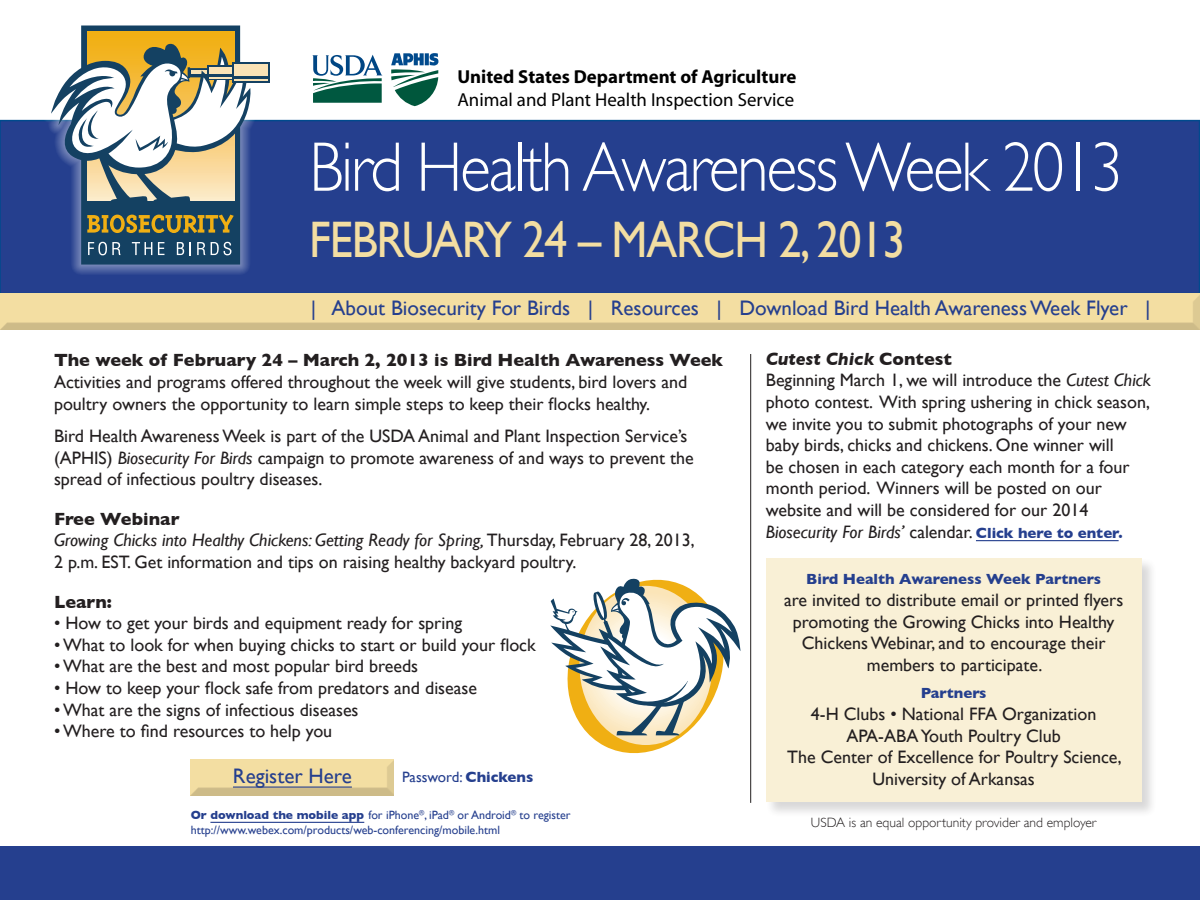
<style>
.page{position:relative;width:1200px;height:900px;background:#fff}
.page>*{position:absolute;margin:0;border:0;box-sizing:border-box;transform-origin:0 0}
.t1{font:300 70.5px "Gill Sans";letter-spacing:-.03em;color:#fff;scale:.9 1}
.t2{font:51.3px "Gill Sans";letter-spacing:-.025em;color:#f3dea2;scale:.9 1}
.t3{font:21px "Gill Sans";color:#253f8e}
.t4{font:18.9px "Myriad";color:#000}
.t5{font:700 18.9px "Myriad";color:#000}
.t6{font:18px/21.6px "Gill Sans";color:#231f20}
.t7{font:700 18px "Gill Sans";color:#231f20}
.t8{font:700 15px "Gill Sans";color:#253f8e}
.t9{font:15px "Gill Sans";color:#253f8e}
.t10{font:300 13.5px "Gill Sans";color:#231f20}
.t11{font:12px/14.4px "Gill Sans";color:#253f8e}
.s1{font-weight:700;font-style:italic}
.s2{font-weight:700}
.s3{font-style:italic}
.s4{font-weight:700;font-size:15px;color:#253f8e}
</style>
<div class="page">
<div style="left:0;top:121px;width:1200px;height:173px;background:#253f8e"></div>
<div style="left:0;top:292px;width:1200px;height:39px;background:#231f20;opacity:.4"></div>
<div style="left:186px;top:758px;width:210px;height:38px;background:#231f20;opacity:.4"></div>
<div style="left:765px;top:558px;width:392px;height:260px;background:#231f20;opacity:.4"></div>
<div style="left:766px;top:558px;width:376px;height:244px;background:#f9f0d6"></div>
<hr style="left:750px;top:354px;width:1px;height:449px;background:#231f20">
<div style="left:0;top:846px;width:1200px;height:54px;background:#253f8e"></div>
<div style="left:41px;top:15px;width:239px;height:260px;background:#fff;opacity:.75"></div>
<div style="left:232px;top:63px;width:38px;height:20px;background:linear-gradient(to bottom,#144162,#144162)"></div>
<div style="left:234px;top:65px;width:34px;height:11px;background:#fae3b6"></div>
<hr style="left:234px;top:79px;width:33px;height:2px;background:#fae3b6">
<svg style="left:51px;top:26px;width:202px;height:239px"></svg>
<svg style="left:391px;top:53px;width:47px;height:53px"></svg>
<svg style="left:312px;top:55px;width:71px;height:48px"></svg>
<hr style="left:233px;top:787px;width:119px;height:1px;background:#253f8e">
<hr style="left:976px;top:540px;width:143px;height:1px;background:#253f8e">
<svg style="left:550px;top:578px;width:190px;height:176px"></svg>
<hr style="left:210px;top:822px;width:154px;height:1px;background:#253f8e">
<p class="t5" style="left:457px;top:67px;width:340px">United States Department of Agriculture</p>
<p class="t4" style="left:457px;top:90px;width:338px">Animal and Plant Health Inspection Service</p>
<h1 class="t1" style="left:309px;top:127px;width:905px">Bird Health Awareness Week 2013</h1>
<h2 class="t2" style="left:309px;top:209px;width:664px">February 24 – March 2, 2013</h2>
<p class="t3" style="left:311px;top:295px;width:841px">| About Biosecurity For Birds | Resources | Download Bird Health Awareness Week Flyer |</p>
<p class="t6" style="left:766px;top:348px;width:387px"><span class="s1">Cutest Chick</span> <span class="s2">Contest<br></span>Beginning March 1, we will introduce the <span class="s3">Cutest Chick </span>photo contest. With spring ushering in chick season, we invite you to submit photographs of your new baby birds, chicks and chickens. One winner will<br>be chosen in each category each month for a four month period. Winners will be posted on our website and will be considered for our 2014<br><span class="s3">Biosecurity For Birds’</span> calendar. <span class="s4">Click here to enter.</span></p>
<p class="t8" style="left:806px;top:571px;width:296px">Bird Health Awareness Week Partners</p>
<p class="t6" style="left:784px;top:589px;width:341px;text-align:center">are invited to distribute email or printed flyers promoting the Growing Chicks into Healthy Chickens Webinar, and to encourage their members to participate.</p>
<p class="t8" style="left:921px;top:685px;width:67px">Partners</p>
<p class="t6" style="left:846px;top:703px;width:252px;text-indent:-35px">4-H Clubs • National FFA Organization<br>APA-ABA</p>
<p class="t7" style="left:54px;top:350px;width:671px">The week of February 24 – March 2, 2013 is Bird Health Awareness Week</p>
<p class="t6" style="left:54px;top:371px;width:635px">Activities and programs offered throughout the week will give students, bird lovers and poultry owners the opportunity to learn simple steps to keep their flocks healthy.</p>
<p class="t6" style="left:54px;top:425px;width:641px">Bird Health Awareness Week is part of the USDA Animal and Plant Inspection Service’s (APHIS) <span class="s3">Biosecurity For Birds</span> campaign to promote awareness of and ways to prevent the spread of infectious poultry diseases.</p>
<p class="t6" style="left:54px;top:508px;width:642px"><span class="s2">Free Webinar<br></span><span class="s3">Growing Chicks into Healthy Chickens: Getting Ready for Spring,</span> Thursday, February 28, 2013,<br>2 p.m. EST. Get information and tips on raising healthy backyard poultry.</p>
<p class="t7" style="left:54px;top:591px;width:60px">Learn:</p>
<p class="t6" style="left:54px;top:612px;width:410px">• How to get your birds and equipment ready for spring</p>
<p class="t6" style="left:54px;top:634px;width:483px">• What to look for when buying chicks to start or build your flock</p>
<p class="t6" style="left:54px;top:655px;width:366px">• What are the best and most popular bird breeds</p>
<p class="t6" style="left:54px;top:677px;width:425px">• How to keep your flock safe from predators and disease</p>
<p class="t6" style="left:54px;top:698px;width:306px">• What are the signs of infectious diseases</p>
<p class="t6" style="left:54px;top:720px;width:280px">• Where to find resources to help you</p>
<p class="t6" style="left:787px;top:725px;width:336px;text-indent:134px">Youth Poultry Club<br>The Center of Excellence for Poultry Science,</p>
<p class="t3" style="left:233px;top:763px;width:120px">Register Here</p>
<p class="t9" style="left:402px;top:768px;width:133px">Password: <span class="s2">Chickens</span></p>
<p class="t6" style="left:873px;top:768px;width:164px">University of Arkansas</p>
<p class="t11" style="left:191px;top:808px;width:381px"><span class="s2">Or download the mobile app</span> for iPhone<sup>®</sup>, iPad<sup>®</sup> or Android<sup>®</sup> to register http://www.webex.com/products/web-conferencing/mobile.html</p>
<p class="t10" style="left:811px;top:815px;width:287px">USDA is an equal opportunity provider and employer</p>
</div>
